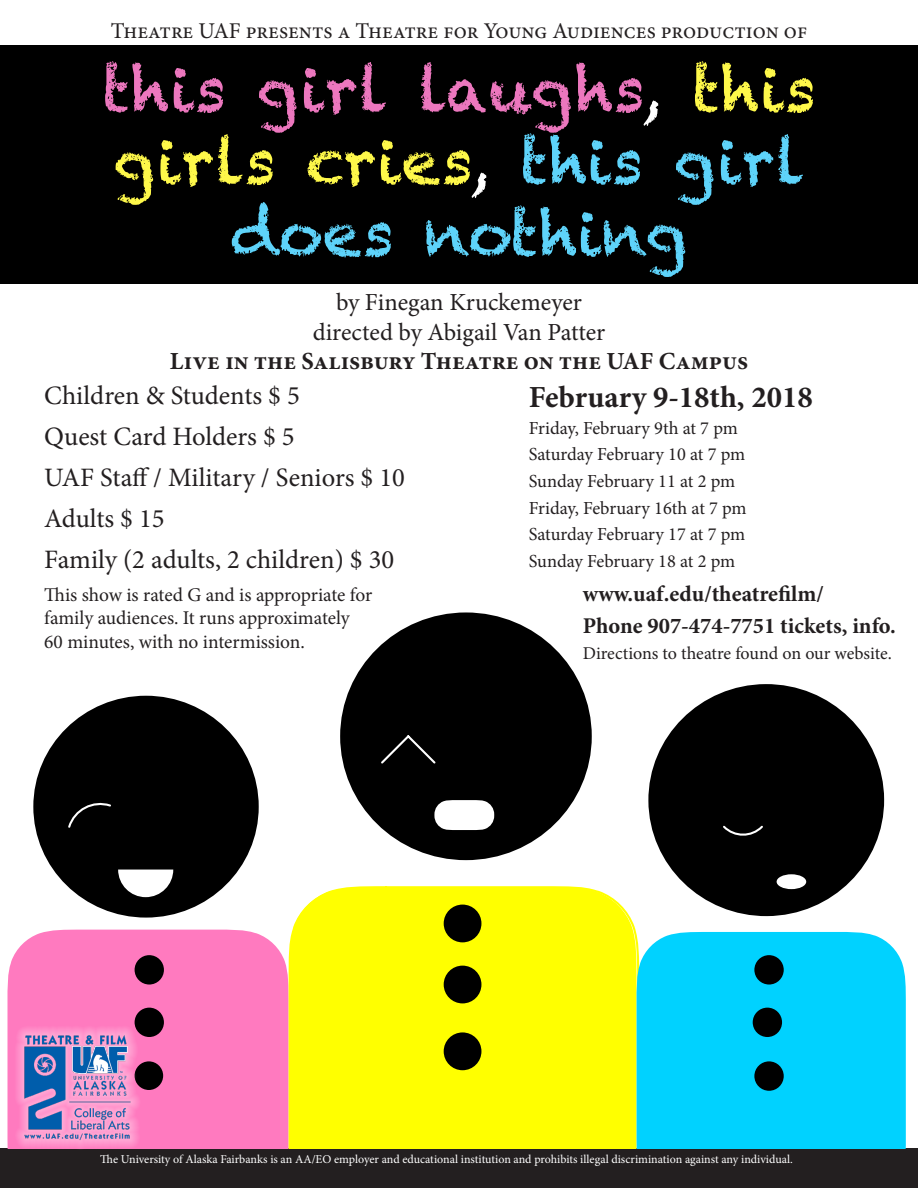
<style>
.page{position:relative;width:918px;height:1188px;background:#fff}
.page>*{position:absolute;margin:0;border:0;box-sizing:border-box;transform-origin:0 0}
.t1{font:61.65px/72.2px "Chalkduster";color:#5ed3fa;text-align:center}
.t2{font:700 30.75px "Minion Pro";color:#231f20}
.t3{font:26.55px "Minion Pro";color:#231f20}
.t4{font:24.6px/29.4px "Minion Pro";letter-spacing:-.01em;color:#231f20;text-align:center}
.t5{font:700 24.6px "Minion Pro";color:#231f20}
.t6{font:22.5px "Minion Pro";color:#231f20}
.t7{font:700 22.5px "Minion Pro";color:#231f20}
.t8{font:19.5px/23.4px "Minion Pro";color:#231f20}
.t9{font:18.45px "Minion Pro";letter-spacing:-.01em;color:#231f20}
.t10{font:18px "Minion Pro";color:#231f20}
.t11{font:12px "Minion Pro";color:#fff}
.s1{color:#ec77be}
.s2{color:#fff}
.s3{color:#fef84a}
</style>
<div class="page">
<div style="left:0;top:1148px;width:918px;height:40px;background:#231f20"></div>
<div style="left:0;top:45px;width:918px;height:239px;background:#000"></div>
<div style="left:34px;top:697px;width:224px;height:220px;background:#000;border-radius:50%"></div>
<div style="left:341px;top:614px;width:250px;height:245px;background:#000;border-radius:50%"></div>
<div style="left:648px;top:684px;width:237px;height:233px;background:#000;border-radius:50%"></div>
<div style="left:8px;top:930px;width:280px;height:219px;background:#ff7abf"></div>
<div style="left:288px;top:886px;width:349px;height:263px;background:#ff0"></div>
<div style="left:637px;top:932px;width:269px;height:217px;background:#00d2ff"></div>
<svg style="left:434px;top:800px;width:60px;height:30px;background:#e2e2e2"></svg>
<div style="left:777px;top:874px;width:29px;height:15px;background:#fff;border-radius:50%"></div>
<svg style="left:118px;top:870px;width:55px;height:27px"></svg>
<div style="left:444px;top:905px;width:37px;height:37px;background:#000;border-radius:50%"></div>
<div style="left:444px;top:966px;width:37px;height:37px;background:#000;border-radius:50%"></div>
<div style="left:444px;top:1032px;width:37px;height:38px;background:#000;border-radius:50%"></div>
<div style="left:753px;top:1008px;width:29px;height:29px;background:#000;border-radius:50%"></div>
<div style="left:754px;top:955px;width:30px;height:30px;background:#000;border-radius:50%"></div>
<div style="left:754px;top:1061px;width:30px;height:30px;background:#000;border-radius:50%"></div>
<div style="left:135px;top:955px;width:29px;height:30px;background:#000;border-radius:50%"></div>
<div style="left:135px;top:1008px;width:29px;height:29px;background:#000;border-radius:50%"></div>
<div style="left:135px;top:1061px;width:28px;height:29px;background:#000;border-radius:50%"></div>
<svg style="left:381px;top:735px;width:55px;height:29px"></svg>
<svg style="left:723px;top:825px;width:40px;height:11px"></svg>
<svg style="left:68px;top:802px;width:43px;height:26px"></svg>
<div style="left:14px;top:1025px;width:127px;height:125px;background:#fff;opacity:.75"></div>
<img style="left:22px;top:1033px;width:109px;height:110px">
<p class="t6" style="left:111px;top:16px;width:698px">Theatre UAF presents a Theatre for Young Audiences production of</p>
<p class="t1" style="left:102px;top:53px;width:715px"><span class="s1">this girl laughs</span><span class="s2">,</span> <span class="s3">this girls cries</span><span class="s2">,</span> this girl does nothing</p>
<p class="t4" style="left:313px;top:288px;width:294px">by Finegan Kruckemeyer directed by Abigail Van Patter</p>
<p class="t5" style="left:170px;top:344px;width:580px">Live in the Salisbury Theatre on the UAF Campus</p>
<p class="t3" style="left:44px;top:378px;width:257px">Children &amp; Students $ 5</p>
<p class="t3" style="left:44px;top:419px;width:252px">Quest Card Holders $ 5</p>
<p class="t3" style="left:44px;top:460px;width:362px">UAF Staff / Military / Seniors $ 10</p>
<p class="t3" style="left:44px;top:501px;width:122px">Adults $ 15</p>
<p class="t3" style="left:44px;top:542px;width:352px">Family (2 adults, 2 children) $ 30</p>
<p class="t8" style="left:44px;top:583px;width:330px">This show is rated G and is appropriate for family audiences. It runs approximately<br>60 minutes, with no intermission.</p>
<p class="t2" style="left:529px;top:375px;width:285px">February 9-18th, 2018</p>
<p class="t9" style="left:529px;top:415px;width:211px">Friday, February 9th at 7 pm</p>
<p class="t9" style="left:529px;top:442px;width:218px">Saturday February 10 at 7 pm</p>
<p class="t9" style="left:529px;top:469px;width:208px">Sunday February 11 at 2 pm</p>
<p class="t9" style="left:529px;top:495px;width:219px">Friday, February 16th at 7 pm</p>
<p class="t9" style="left:529px;top:522px;width:218px">Saturday February 17 at 7 pm</p>
<p class="t9" style="left:529px;top:549px;width:208px">Sunday February 18 at 2 pm</p>
<p class="t7" style="left:583px;top:578px;width:243px">www.uaf.edu/theatrefilm/</p>
<p class="t7" style="left:583px;top:610px;width:315px">Phone 907-474-7751 tickets, info.</p>
<p class="t10" style="left:583px;top:641px;width:311px">Directions to theatre found on our website.</p>
<p class="t11" style="left:100px;top:1151px;width:694px">The University of Alaska Fairbanks is an AA/EO employer and educational institution and prohibits illegal discrimination against any individual.</p>
</div>
